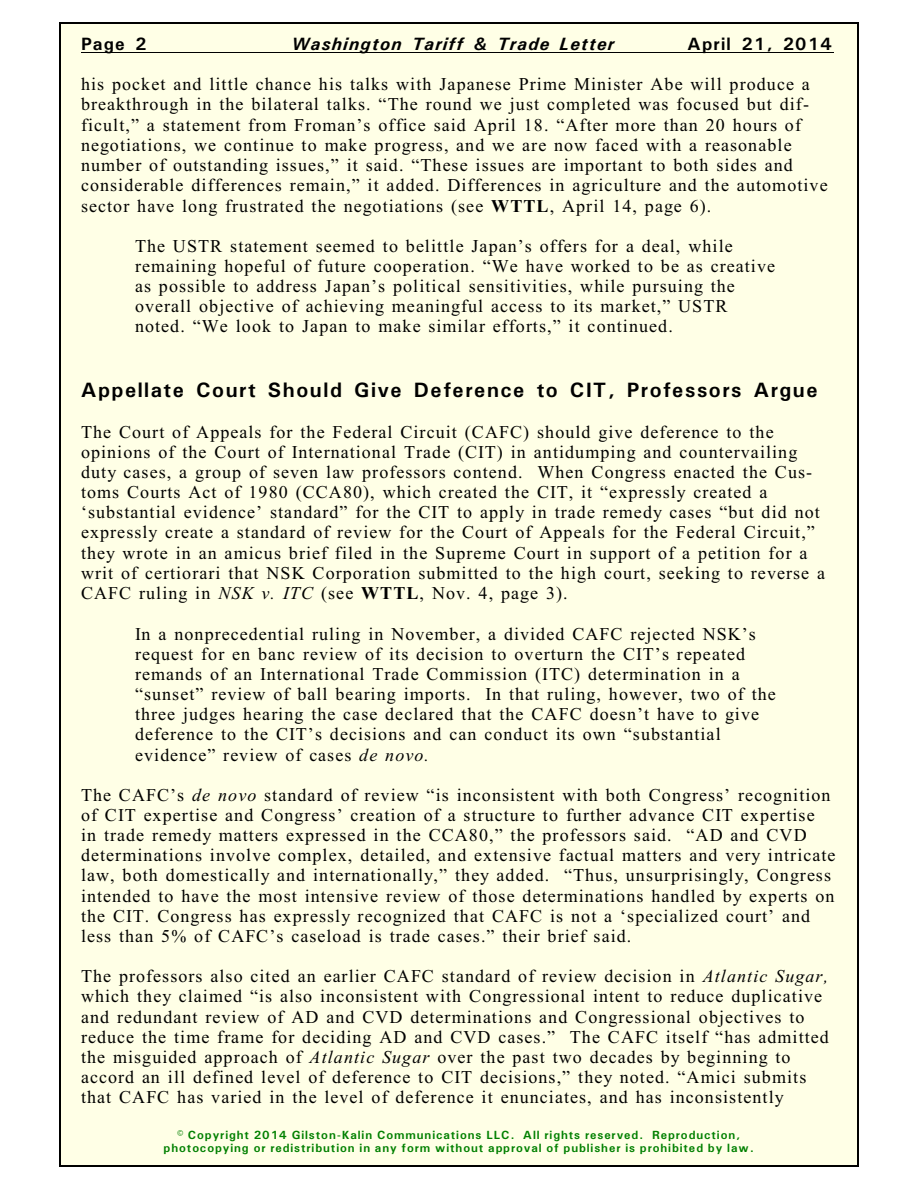
<style>
.page{position:relative;width:918px;height:1188px;background:#fff}
.page>*{position:absolute;margin:0;border:0;box-sizing:border-box;transform-origin:0 0}
.t1{font:700 21px "Univers";letter-spacing:.075em;color:#000}
.t2{font:18px/20.1px "Times New Roman";letter-spacing:.06em;color:#000}
.t3{font:italic 700 18px "Univers";letter-spacing:.07em;color:#000}
.t4{font:700 18px "Univers";letter-spacing:.075em;color:#000}
.t5{font:700 12px/13.6px "Univers";letter-spacing:.075em;color:#008000;text-align:center}
.s1{font-weight:700}
.s2{font-style:italic}
</style>
<div class="page">
<div style="left:59px;top:23px;width:800px;height:1143px;background:#ffffe6"></div>
<hr style="left:59px;top:23px;width:1px;height:1143px;background:#000">
<hr style="left:857px;top:23px;width:2px;height:1143px;background:#000">
<hr style="left:59px;top:23px;width:799px;height:1px;background:#000">
<hr style="left:59px;top:1165px;width:799px;height:1px;background:#000">
<hr style="left:81px;top:52px;width:752px;height:1px;background:#000">
<p class="t4" style="left:81px;top:38px;width:67px">Page 2</p>
<p class="t3" style="left:292px;top:38px;width:324px">Washington Tariff &amp; Trade Letter</p>
<p class="t4" style="left:687px;top:38px;width:146px">April 21, 2014</p>
<p class="t2" style="left:81px;top:76px;width:748px">his pocket and little chance his talks with Japanese Prime Minister Abe will produce a breakthrough in the bilateral talks. “The round we just completed was focused but dif&shy;ficult,” a statement from Froman’s office said April 18. “After more than 20 hours of negotiations, we continue to make progress, and we are now faced with a reasonable number of outstanding issues,” it said. “These issues are important to both sides and considerable differences remain,” it added. Differences in agriculture and the automotive sector have long frustrated the negotiations (see <span class="s1">WTTL</span>, April 14, page 6).</p>
<p class="t2" style="left:135px;top:237px;width:642px">The USTR statement seemed to belittle Japan’s offers for a deal, while remaining hopeful of future cooperation. “We have worked to be as creative as possible to address Japan’s political sensitivities, while pursuing the overall objective of achieving meaningful access to its market,” USTR noted. “We look to Japan to make similar efforts,” it continued.</p>
<p class="t1" style="left:81px;top:382px;width:738px">Appellate Court Should Give Deference to CIT, Professors Argue</p>
<p class="t2" style="left:81px;top:423px;width:746px">The Court of Appeals for the Federal Circuit (CAFC) should give deference to the opinions of the Court of International Trade (CIT) in antidumping and countervailing duty cases, a group of seven law professors contend. When Congress enacted the Cus&shy;toms Courts Act of 1980 (CCA80), which created the CIT, it “expressly created a ‘substantial evidence’ standard” for the CIT to apply in trade remedy cases “but did not expressly create a standard of review for the Court of Appeals for the Federal Circuit,” they wrote in an amicus brief filed in the Supreme Court in support of a petition for a writ of certiorari that NSK Corporation submitted to the high court, seeking to reverse a CAFC ruling in <span class="s2">NSK v. ITC</span> (see <span class="s1">WTTL</span>, Nov. 4, page 3).</p>
<p class="t2" style="left:135px;top:625px;width:642px">In a nonprecedential ruling in November, a divided CAFC rejected NSK’s request for en banc review of its decision to overturn the CIT’s repeated remands of an International Trade Commission (ITC) determination in a “sunset” review of ball bearing imports. In that ruling, however, two of the three judges hearing the case declared that the CAFC doesn’t have to give deference to the CIT’s decisions and can conduct its own “substantial evidence” review of cases <span class="s2">de novo.</span></p>
<p class="t2" style="left:81px;top:786px;width:756px">The CAFC’s <span class="s2">de novo</span> standard of review “is inconsistent with both Congress’ recognition of CIT expertise and Congress’ creation of a structure to further advance CIT expertise<br>in trade remedy matters expressed in the CCA80,” the professors said. “AD and CVD determinations involve complex, detailed, and extensive factual matters and very intricate law, both domestically and internationally,” they added. “Thus, unsurprisingly, Congress intended to have the most intensive review of those determinations handled by experts on the CIT. Congress has expressly recognized that CAFC is not a ‘specialized court’ and less than 5% of CAFC’s caseload is trade cases.” their brief said.</p>
<p class="t2" style="left:81px;top:968px;width:749px">The professors also cited an earlier CAFC standard of review decision in <span class="s2">Atlantic Sugar, </span>which they claimed “is also inconsistent with Congressional intent to reduce duplicative and redundant review of AD and CVD determinations and Congressional objectives to reduce the time frame for deciding AD and CVD cases.” The CAFC itself “has admitted the misguided approach of <span class="s2">Atlantic Sugar</span> over the past two decades by beginning to accord an ill defined level of deference to CIT decisions,” they noted. “Amici submits that CAFC has varied in the level of deference it enunciates, and has inconsistently</p>
<p class="t5" style="left:164px;top:1129px;width:592px">© Copyright 2014 Gilston-Kalin Communications LLC. All rights reserved. Reproduction, photocopying or redistribution in any form without approval of publisher is prohibited by law.</p>
</div>
